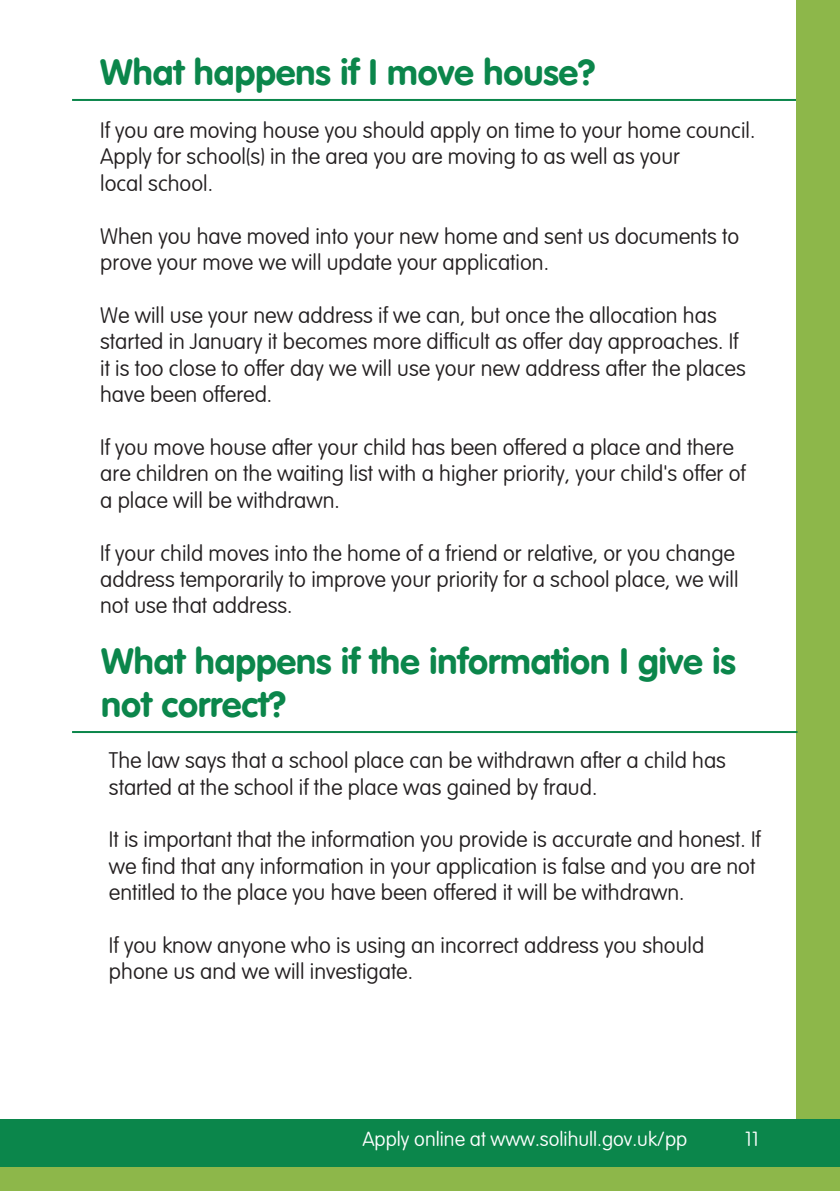
<style>
.page{position:relative;width:840px;height:1191px;background:#fff}
.page>*{position:absolute;margin:0;border:0;box-sizing:border-box;transform-origin:0 0}
.t1{font:36px/43.2px "VAG Rounded Bold";color:#0b864b}
.t2{font:100 22px/26.4px "VAG Rounded";color:#231f20}
.t3{font:100 20px "VAG Rounded";color:#fff}
</style>
<div class="page">
<div style="left:796px;top:0;width:43px;height:1191px;background:#8db74a"></div>
<div style="left:0;top:1151px;width:839px;height:40px;background:#8db74a"></div>
<div style="left:0;top:1119px;width:839px;height:47px;background:#0b864b"></div>
<hr style="left:72px;top:99px;width:723px;height:2px;background:#0b864b">
<hr style="left:72px;top:731px;width:725px;height:2px;background:#0b864b">
<h1 class="t1" style="left:100px;top:50px;width:496px">What happens if I move house?</h1>
<p class="t2" style="left:100px;top:118px;width:656px">If you are moving house you should apply on time to your home council.<br>Apply for school(s) in the area you are moving to as well as your<br>local school.</p>
<p class="t2" style="left:100px;top:223px;width:640px">When you have moved into your new home and sent us documents to prove your move we will update your application.</p>
<p class="t2" style="left:100px;top:303px;width:646px">We will use your new address if we can, but once the allocation has started in January it becomes more difficult as offer day approaches. If it is too close to offer day we will use your new address after the places have been offered.</p>
<p class="t2" style="left:100px;top:435px;width:646px">If you move house after your child has been offered a place and there are children on the waiting list with a higher priority, your child's offer of a place will be withdrawn.</p>
<p class="t2" style="left:100px;top:540px;width:639px">If your child moves into the home of a friend or relative, or you change address temporarily to improve your priority for a school place, we will not use that address.</p>
<h1 class="t1" style="left:101px;top:639px;width:636px">What happens if the information I give is not correct?</h1>
<p class="t2" style="left:109px;top:748px;width:618px">The law says that a school place can be withdrawn after a child has started at the school if the place was gained by fraud.</p>
<p class="t2" style="left:109px;top:827px;width:653px">It is important that the information you provide is accurate and honest. If we find that any information in your application is false and you are not entitled to the place you have been offered it will be withdrawn.</p>
<p class="t2" style="left:109px;top:933px;width:596px">If you know anyone who is using an incorrect address you should phone us and we will investigate.</p>
<p class="t3" style="left:362px;top:1127px;width:326px">Apply online at www.solihull.gov.uk/pp</p>
<p class="t3" style="left:744px;top:1127px;width:16px">11</p>
</div>
